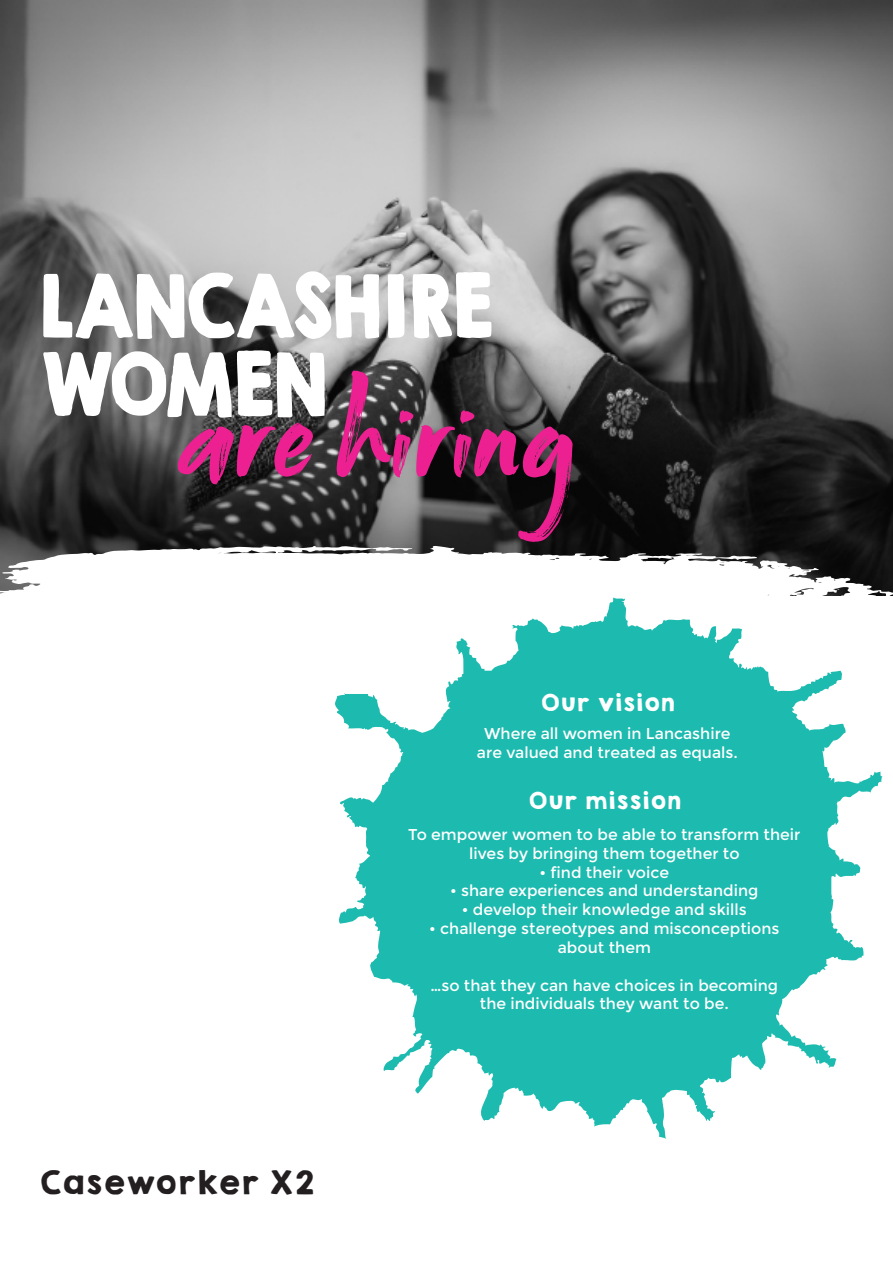
<style>
.page{position:relative;width:893px;height:1263px;background:#fff}
.page>*{position:absolute;margin:0;border:0;box-sizing:border-box;transform-origin:0 0}
.t1{font:98.4px "My Font";color:#ed2091}
.t2{font:29.1px "KGHAPPY Solid";color:#231f20}
.t3{font:21.3px "KGHAPPY Solid";color:#fff}
.t4{font:15.75px/18.8px "Montserrat";color:#fff;text-align:center}
</style>
<div class="page">
<img style="left:0;top:0;width:893px;height:546px">
<svg style="left:387px;top:273px;width:18px;height:66px"></svg>
<svg style="left:411px;top:266px;width:81px;height:74px"></svg>
<svg style="left:42px;top:264px;width:338px;height:157px"></svg>
<svg style="left:0;top:546px;width:893px;height:50px"></svg>
<svg style="left:335px;top:597px;width:547px;height:542px;fill:#1dbbaf"></svg>
<p class="t1" style="left:187px;top:385px;width:395px">are hiring</p>
<p class="t3" style="left:540px;top:686px;width:136px">Our vision</p>
<p class="t4" style="left:477px;top:724px;width:262px">Where all women in Lancashire are valued and treated as equals.</p>
<p class="t2" style="left:38px;top:1160px;width:277px">Caseworker X2</p>
<p class="t3" style="left:528px;top:784px;width:155px">Our mission</p>
<p class="t4" style="left:408px;top:825px;width:394px">To empower women to be able to transform their lives by bringing them together to</p>
<p class="t4" style="left:540px;top:863px;width:131px">• find their voice</p>
<p class="t4" style="left:450px;top:882px;width:310px">• share experiences and understanding</p>
<p class="t4" style="left:462px;top:900px;width:286px">• develop their knowledge and skills</p>
<p class="t4" style="left:429px;top:919px;width:352px">• challenge stereotypes and misconceptions about them</p>
<p class="t4" style="left:430px;top:976px;width:349px">…so that they can have choices in becoming the individuals they want to be.</p>
</div>
